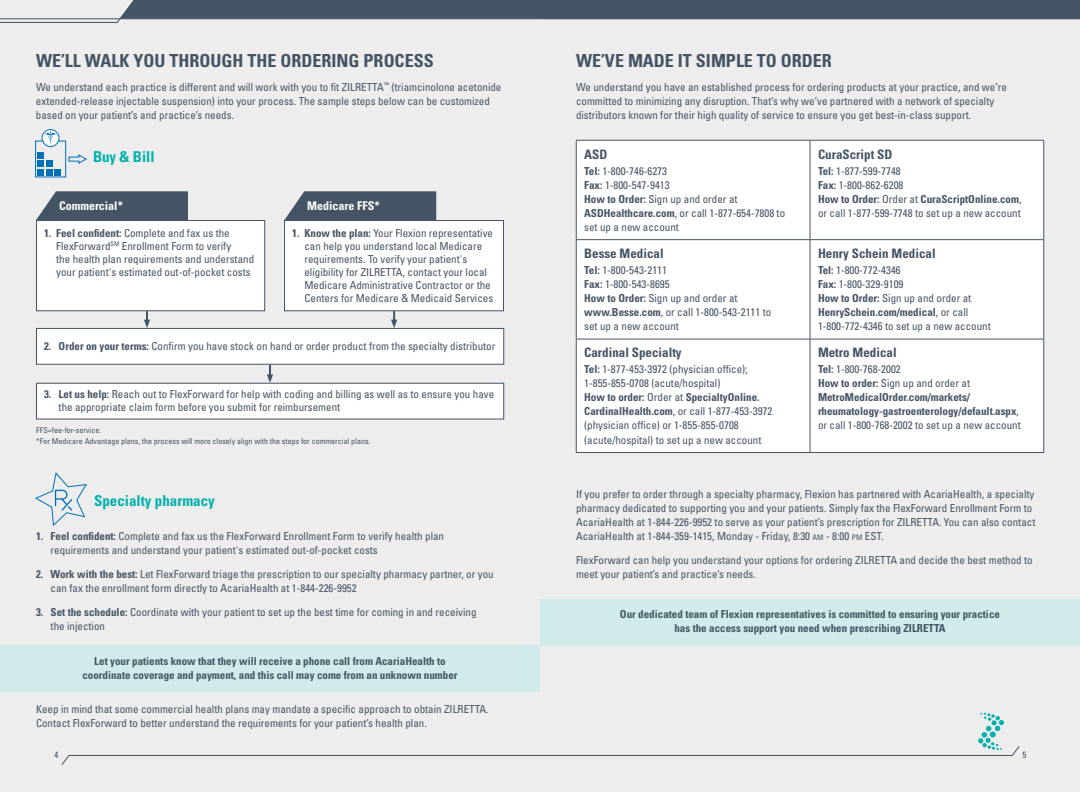
<style>
.page{position:relative;width:1080px;height:792px;background:#fff}
.page>*{position:absolute;margin:0;border:0;box-sizing:border-box;transform-origin:0 0}
.t1{font:700 condensed 18px "Univers LT Std";color:#455464}
.t2{font:700 condensed 15px "Univers LT Std";color:#00b0ad}
.t3{font:700 condensed 13px "Univers LT Std";color:#455464}
.t4{font:700 condensed 12px "Univers LT Std";color:#fff}
.t5{font:condensed 11px/14px "Univers LT Std";color:#455464}
.t6{font:700 condensed 11px/14px "Univers LT Std";color:#455464;text-align:center}
.t7{font:condensed 9px "Univers LT Std";color:#455464}
.t8{font:condensed 8px/11px "Univers LT Std";color:#455464}
.s1{font-weight:700}
.s2{font-weight:400}
.s3{font-size:7.7px}
</style>
<div class="page">
<div style="left:0;top:0;width:540px;height:792px;background:#ededee"></div>
<div style="left:540px;top:0;width:540px;height:792px;background:#ededee"></div>
<svg style="left:0;top:0;width:540px;height:23px"></svg>
<hr style="left:0;top:19px;width:540px;height:1px;background:#455464">
<div style="left:540px;top:0;width:540px;height:19px;background:#455464"></div>
<hr style="left:540px;top:19px;width:540px;height:1px;background:#455464">
<svg style="left:61px;top:713px;width:959px;height:52px"></svg>
<div style="left:284px;top:220px;width:220px;height:91px;background:#fff;border:1px solid #455464"></div>
<div style="left:36px;top:220px;width:229px;height:91px;background:#fff;border:1px solid #455464"></div>
<svg style="left:144px;top:311px;width:6px;height:17px"></svg>
<svg style="left:267px;top:364px;width:6px;height:19px"></svg>
<svg style="left:391px;top:311px;width:6px;height:17px"></svg>
<div style="left:540px;top:599px;width:540px;height:46px;background:#cfebea"></div>
<div style="left:0;top:645px;width:540px;height:47px;background:#cfebea"></div>
<div style="left:36px;top:383px;width:468px;height:36px;background:#fff;border:1px solid #455464"></div>
<div style="left:36px;top:328px;width:468px;height:36px;background:#fff;border:1px solid #455464"></div>
<svg style="left:36px;top:191px;width:152px;height:29px;background:#515f6e"></svg>
<svg style="left:284px;top:191px;width:152px;height:29px;background:#525f6e"></svg>
<div style="left:35px;top:141px;width:31px;height:36px;border:1px solid #0070b9"></div>
<div style="left:37px;top:169px;width:7px;height:6px;background:#0070b9"></div>
<div style="left:46px;top:169px;width:7px;height:6px;background:#0070b9"></div>
<div style="left:54px;top:169px;width:7px;height:6px;background:#0070b9"></div>
<div style="left:37px;top:160px;width:7px;height:7px;background:#0070b9"></div>
<div style="left:46px;top:160px;width:7px;height:7px;background:#0070b9"></div>
<div style="left:37px;top:152px;width:7px;height:7px;background:#0070b9"></div>
<svg style="left:42px;top:130px;width:17px;height:17px"></svg>
<div style="left:42px;top:129px;width:17px;height:18px;border:1px solid #0070b9;border-radius:50%"></div>
<svg style="left:68px;top:154px;width:19px;height:10px"></svg>
<svg style="left:45px;top:132px;width:11px;height:13px"></svg>
<svg style="left:35px;top:472px;width:52px;height:54px"></svg>
<div style="left:577px;top:141px;width:467px;height:311px;background:#fff"></div>
<hr style="left:576px;top:140px;width:1px;height:99px;background:#455464">
<hr style="left:576px;top:140px;width:234px;height:1px;background:#455464">
<hr style="left:810px;top:140px;width:234px;height:1px;background:#455464">
<hr style="left:810px;top:140px;width:1px;height:99px;background:#455464">
<hr style="left:1044px;top:140px;width:1px;height:99px;background:#455464">
<hr style="left:576px;top:240px;width:1px;height:99px;background:#455464">
<hr style="left:576px;top:339px;width:1px;height:113px;background:#455464">
<hr style="left:576px;top:239px;width:234px;height:1px;background:#455464">
<hr style="left:810px;top:239px;width:234px;height:1px;background:#455464">
<hr style="left:810px;top:240px;width:1px;height:99px;background:#455464">
<hr style="left:1044px;top:240px;width:1px;height:99px;background:#455464">
<hr style="left:810px;top:339px;width:1px;height:113px;background:#455464">
<hr style="left:1044px;top:339px;width:1px;height:113px;background:#455464">
<hr style="left:576px;top:339px;width:234px;height:1px;background:#455464">
<hr style="left:810px;top:339px;width:234px;height:1px;background:#455464">
<hr style="left:576px;top:452px;width:234px;height:1px;background:#455464">
<hr style="left:810px;top:452px;width:234px;height:1px;background:#455464">
<h1 class="t1" style="left:36px;top:50px;width:399px">WE’LL WALK YOU THROUGH THE ORDERING PROCESS</h1>
<p class="t5" style="left:36px;top:80px;width:467px">We understand each practice is different and will work with you to fit ZILRETTA<sup>™</sup> (triamcinolone acetonide extended-release injectable suspension) into your process. The sample steps below can be customized based on your patient’s and practice’s needs.</p>
<h2 class="t2" style="left:93px;top:148px;width:63px">Buy &amp; Bill</h2>
<p class="t4" style="left:59px;top:199px;width:65px">Commercial*</p>
<p class="t4" style="left:307px;top:199px;width:74px">Medicare FFS*</p>
<p class="t5" style="left:56px;top:227px;width:199px;line-height:13px;text-indent:-12px"><span class="s1">1. Feel confident:</span> Complete and fax us the FlexForward<sup>SM</sup> Enrollment Form to verify<br>the health plan requirements and understand your patient's estimated out-of-pocket costs</p>
<p class="t5" style="left:304px;top:227px;width:190px;line-height:13px;text-indent:-12px"><span class="s1">1. Know the plan:</span> Your Flexion representative can help you understand local Medicare requirements. To verify your patient's eligibility for ZILRETTA, contact your local Medicare Administrative Contractor or the Centers for Medicare &amp; Medicaid Services</p>
<p class="t5" style="left:44px;top:339px;width:453px"><span class="s1">2. Order on your terms:</span> Confirm you have stock on hand or order product from the specialty distributor</p>
<p class="t5" style="left:59px;top:388px;width:437px;line-height:13px;text-indent:-15px"><span class="s1">3. Let us help:</span> Reach out to FlexForward for help with coding and billing as well as to ensure you have the appropriate claim form before you submit for reimbursement</p>
<p class="t8" style="left:36px;top:424px;width:336px">FFS=fee-for-service.<br>*For Medicare Advantage plans, the process will more closely align with the steps for commercial plans.</p>
<h2 class="t2" style="left:94px;top:492px;width:122px">Specialty pharmacy</h2>
<p class="t5" style="left:51px;top:529px;width:395px;text-indent:-15px"><span class="s1">1. Feel confident:</span> Complete and fax us the FlexForward Enrollment Form to verify health plan requirements and understand your patient's estimated out-of-pocket costs</p>
<p class="t5" style="left:51px;top:567px;width:445px;text-indent:-15px"><span class="s1">2. Work with the best:</span> Let FlexForward triage the prescription to our specialty pharmacy partner, or you can fax the enrollment form directly to AcariaHealth at 1-844-226-9952</p>
<p class="t5" style="left:51px;top:605px;width:427px;text-indent:-15px"><span class="s1">3. Set the schedule:</span> Coordinate with your patient to set up the best time for coming in and receiving the injection</p>
<p class="t6" style="left:82px;top:654px;width:377px">Let your patients know that they will receive a phone call from AcariaHealth to coordinate coverage and payment, and this call may come from an unknown number</p>
<p class="t5" style="left:36px;top:702px;width:454px">Keep in mind that some commercial health plans may mandate a specific approach to obtain ZILRETTA.<br>Contact FlexForward to better understand the requirements for your patient’s health plan.</p>
<h1 class="t1" style="left:576px;top:50px;width:257px">WE’VE MADE IT SIMPLE TO ORDER</h1>
<p class="t5" style="left:576px;top:80px;width:433px">We understand you have an established process for ordering products at your practice, and we’re committed to minimizing any disruption. That’s why we’ve partnered with a network of specialty distributors known for their high quality of service to ensure you get best-in-class support.</p>
<p class="t3" style="left:584px;top:146px;width:25px">ASD</p>
<p class="t5" style="left:584px;top:164px;width:202px"><span class="s1">Tel:</span> 1-800-746-6273<br><span class="s1">Fax:</span> 1-800-547-9413<br><span class="s1">How to Order:</span> Sign up and order at<br><span class="s1">ASDHealthcare.com</span>, or call 1-877-654-7808 to set up a new account</p>
<p class="t3" style="left:584px;top:245px;width:81px">Besse Medical</p>
<p class="t5" style="left:584px;top:263px;width:189px"><span class="s1">Tel:</span> 1-800-543-2111<br><span class="s1">Fax:</span> 1-800-543-8695<br><span class="s1">How to Order:</span> Sign up and order at <span class="s1">www.Besse.com</span>, or call 1-800-543-2111 to set up a new account</p>
<p class="t3" style="left:584px;top:345px;width:99px">Cardinal Specialty</p>
<p class="t5" style="left:584px;top:362px;width:190px"><span class="s1">Tel:</span> 1-877-453-3972 (physician office); 1-855-855-0708 (acute/hospital)<br><span class="s1">How to order:</span> Order at <span class="s1">SpecialtyOnline.<br>CardinalHealth.com</span>, or call 1-877-453-3972 (physician office) or 1-855-855-0708 (acute/hospital) to set up a new account</p>
<p class="t3" style="left:818px;top:146px;width:76px">CuraScript SD</p>
<p class="t5" style="left:818px;top:164px;width:205px"><span class="s1">Tel:</span> 1-877-599-7748<br><span class="s1">Fax:</span> 1-800-862-6208<br><span class="s1">How to Order:</span> Order at <span class="s1">CuraScriptOnline.com</span>, or call 1-877-599-7748 to set up a new account</p>
<p class="t3" style="left:818px;top:245px;width:119px">Henry Schein Medical</p>
<p class="t5" style="left:818px;top:263px;width:174px"><span class="s1">Tel:</span> 1-800-772-4346<br><span class="s1">Fax:</span> 1-800-329-9109<br><span class="s1">How to Order:</span> Sign up and order at<br><span class="s1">HenrySchein.com/medical</span>, or call<br>1-800-772-4346 to set up a new account</p>
<p class="t3" style="left:818px;top:345px;width:80px">Metro Medical</p>
<p class="t6" style="left:818px;top:363px;width:204px;text-align:left">Tel: <span class="s2">1-800-768-2002<br></span>How to order: <span class="s2">Sign up and order at </span>MetroMedicalOrder.com/markets/ rheumatology-gastroenterology/default.aspx<span class="s2">, or call 1-800-768-2002 to set up a new account</span></p>
<p class="t5" style="left:576px;top:487px;width:461px">If you prefer to order through a specialty pharmacy, Flexion has partnered with AcariaHealth, a specialty pharmacy dedicated to supporting you and your patients. Simply fax the FlexForward Enrollment Form to AcariaHealth at 1-844-226-9952 to serve as your patient’s prescription for ZILRETTA. You can also contact AcariaHealth at 1-844-359-1415, Monday - Friday, 8:30 <span class="s3">AM</span> - 8:00 <span class="s3">PM</span> EST.</p>
<p class="t5" style="left:576px;top:553px;width:458px">FlexForward can help you understand your options for ordering ZILRETTA and decide the best method to meet your patient’s and practice’s needs.</p>
<p class="t6" style="left:620px;top:607px;width:382px">Our dedicated team of Flexion representatives is committed to ensuring your practice has the access support you need when prescribing ZILRETTA</p>
<p class="t7" style="left:54px;top:749px;width:5px">4</p>
<p class="t7" style="left:1023px;top:749px;width:5px">5</p>
</div>
